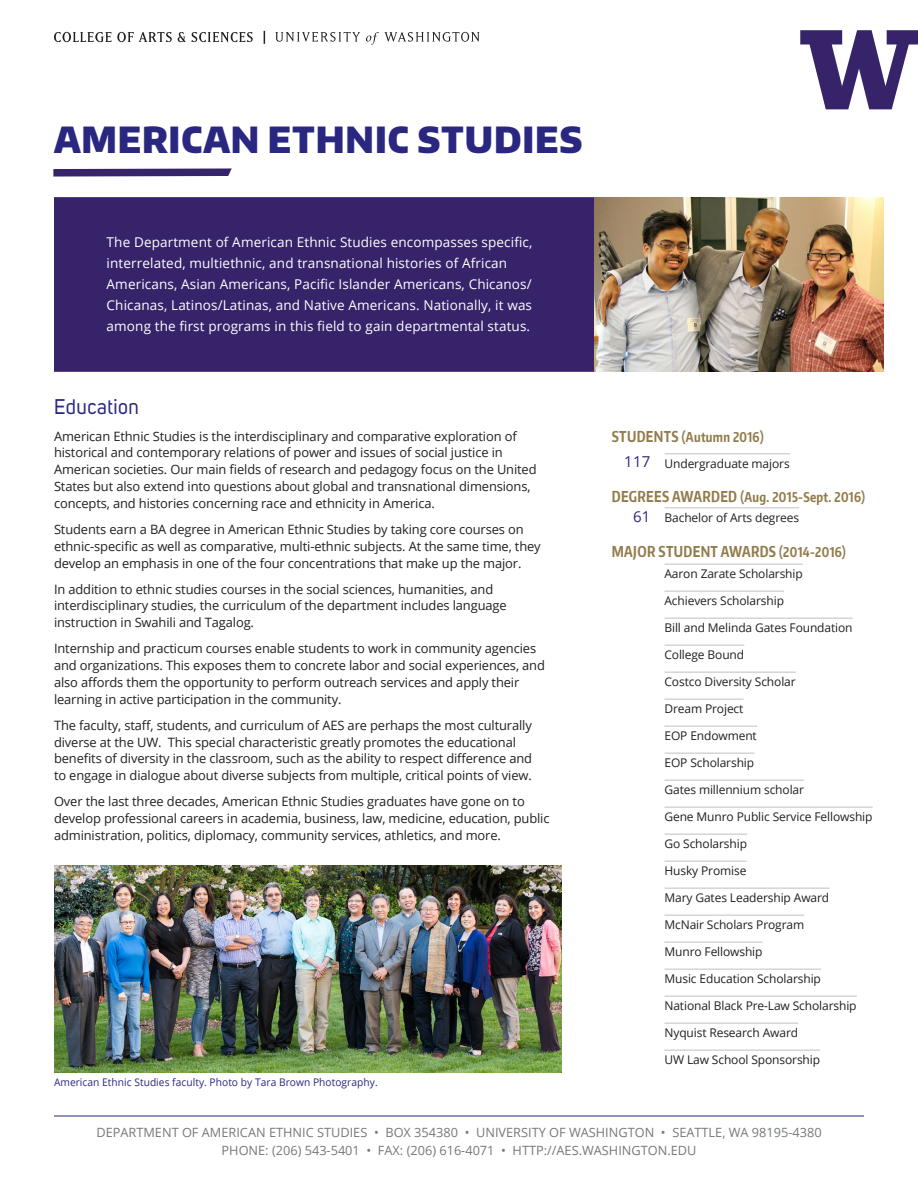
<style>
.page{position:relative;width:918px;height:1188px;background:#fff}
.page>*{position:absolute;margin:0;border:0;box-sizing:border-box;transform-origin:0 0}
.Header_main{font:900 36px "Encode Sans Normal";letter-spacing:.025em;color:#292780;scale:.95 1}
.Header_body{font:21px "Uni Sans";letter-spacing:.025em;color:#292780;scale:.95 1}
.Sidebar_Titles{font:700 15px "Encode Sans Compressed";letter-spacing:.025em;color:#917b4b;scale:.95 1}
.Sidebar_numbers{font:15px "Open Sans";color:#292780}
.Intro_Text{font:13.5px/21px "Open Sans";letter-spacing:.01em;color:#fff}
.Sidebar_Titles-2{font:700 13.5px "Encode Sans Compressed";letter-spacing:.025em;color:#917b4b;scale:.95 1}
.Body_main{font:12.9px/16.8px "Open Sans";letter-spacing:-.01em;color:#231f20}
.Address{font:12.75px "Open Sans";color:#76787b}
.Sidebar_Text{font:12px "Open Sans";letter-spacing:-.01em;color:#231f20}
.t1{font:10.5px "Open Sans";letter-spacing:.005em;color:#292780}
.s1{font-size:15px}
.s2{font-size:13.5px}
</style>
<div class="page">
<hr style="left:54px;top:1116px;width:810px;height:1px;background:#292780">
<img style="left:594px;top:197px;width:289px;height:175px">
<img style="left:54px;top:865px;width:508px;height:208px">
<div style="left:54px;top:197px;width:540px;height:175px;background:#36236a"></div>
<svg style="left:800px;top:30px;width:118px;height:79px"></svg>
<svg style="left:264px;top:31px;width:1px;height:13px"></svg>
<svg style="left:275px;top:32px;width:205px;height:13px"></svg>
<svg style="left:54px;top:32px;width:57px;height:10px"></svg>
<svg style="left:117px;top:32px;width:55px;height:10px"></svg>
<svg style="left:178px;top:32px;width:75px;height:11px"></svg>
<svg style="left:53px;top:168px;width:179px;height:9px;background:#594a84"></svg>
<hr style="left:664px;top:564px;width:139px;height:1px;background:#bfc0c3">
<hr style="left:664px;top:591px;width:120px;height:1px;background:#bfc0c3">
<hr style="left:664px;top:618px;width:189px;height:1px;background:#bfc0c3">
<hr style="left:664px;top:645px;width:80px;height:1px;background:#bfc0c3">
<hr style="left:664px;top:672px;width:132px;height:1px;background:#bfc0c3">
<hr style="left:664px;top:699px;width:80px;height:1px;background:#bfc0c3">
<hr style="left:664px;top:726px;width:93px;height:1px;background:#bfc0c3">
<hr style="left:664px;top:753px;width:90px;height:1px;background:#bfc0c3">
<hr style="left:664px;top:780px;width:140px;height:1px;background:#bfc0c3">
<hr style="left:664px;top:807px;width:209px;height:1px;background:#bfc0c3">
<hr style="left:664px;top:834px;width:83px;height:1px;background:#bfc0c3">
<hr style="left:664px;top:861px;width:83px;height:1px;background:#bfc0c3">
<hr style="left:664px;top:888px;width:165px;height:1px;background:#bfc0c3">
<hr style="left:664px;top:915px;width:140px;height:1px;background:#bfc0c3">
<hr style="left:664px;top:942px;width:99px;height:1px;background:#bfc0c3">
<hr style="left:664px;top:969px;width:157px;height:1px;background:#bfc0c3">
<hr style="left:664px;top:996px;width:193px;height:1px;background:#bfc0c3">
<hr style="left:664px;top:1023px;width:134px;height:1px;background:#bfc0c3">
<hr style="left:664px;top:1050px;width:156px;height:1px;background:#bfc0c3">
<hr style="left:665px;top:454px;width:125px;height:1px;background:#bfc0c3">
<hr style="left:665px;top:508px;width:134px;height:1px;background:#bfc0c3">
<p class="Header_main" style="left:54px;top:115px;width:558px">AMERICAN ETHNIC STUDIES</p>
<p class="Intro_Text" style="left:107px;top:232px;width:427px">The Department of American Ethnic Studies encompasses specific, interrelated, multiethnic, and transnational histories of African Americans, Asian Americans, Pacific Islander Americans, Chicanos/ Chicanas, Latinos/Latinas, and Native Americans. Nationally, it was among the first programs in this field to gain departmental status.</p>
<p class="Header_body" style="left:54px;top:394px;width:91px">Education</p>
<p class="Body_main" style="left:54px;top:427px;width:484px">American Ethnic Studies is the interdisciplinary and comparative exploration of historical and contemporary relations of power and issues of social justice in American societies. Our main fields of research and pedagogy focus on the United States but also extend into questions about global and transnational dimensions, concepts, and histories concerning race and ethnicity in America.</p>
<p class="Body_main" style="left:54px;top:520px;width:488px">Students earn a BA degree in American Ethnic Studies by taking core courses on ethnic-specific as well as comparative, multi-ethnic subjects. At the same time, they develop an emphasis in one of the four concentrations that make up the major.</p>
<p class="Body_main" style="left:54px;top:580px;width:454px">In addition to ethnic studies courses in the social sciences, humanities, and interdisciplinary studies, the curriculum of the department includes language instruction in Swahili and Tagalog.</p>
<p class="Body_main" style="left:54px;top:640px;width:492px">Internship and practicum courses enable students to work in community agencies and organizations. This exposes them to concrete labor and social experiences, and also affords them the opportunity to perform outreach services and apply their learning in active participation in the community.</p>
<p class="Body_main" style="left:54px;top:716px;width:480px">The faculty, staff, students, and curriculum of AES are perhaps the most culturally diverse at the UW. This special characteristic greatly promotes the educational benefits of diversity in the classroom, such as the ability to respect difference and to engage in dialogue about diverse subjects from multiple, critical points of view.</p>
<p class="Body_main" style="left:54px;top:793px;width:497px">Over the last three decades, American Ethnic Studies graduates have gone on to develop professional careers in academia, business, law, medicine, education, public administration, politics, diplomacy, community services, athletics, and more.</p>
<p class="t1" style="left:54px;top:1075px;width:325px">American Ethnic Studies faculty. Photo by Tara Brown Photography.</p>
<p class="Sidebar_Titles-2" style="left:612px;top:428px;width:161px"><span class="s1">STUDENTS</span> (Autumn 2016)</p>
<p class="Sidebar_numbers" style="left:624px;top:451px;width:28px">117</p>
<p class="Sidebar_Text" style="left:665px;top:455px;width:127px">Undergraduate majors</p>
<p class="Sidebar_Titles-2" style="left:612px;top:488px;width:268px"><span class="s1">DEGREES AWARDED</span> (Aug. 2015-Sept. 2016)</p>
<p class="Sidebar_numbers" style="left:633px;top:506px;width:19px">61</p>
<p class="Sidebar_Titles" style="left:612px;top:541px;width:248px">MAJOR STUDENT AWARDS <span class="s2">(2014-2016)</span></p>
<p class="Sidebar_Text" style="left:665px;top:509px;width:136px">Bachelor of Arts degrees</p>
<p class="Sidebar_Text" style="left:664px;top:565px;width:140px">Aaron Zarate Scholarship</p>
<p class="Sidebar_Text" style="left:664px;top:592px;width:121px">Achievers Scholarship</p>
<p class="Sidebar_Text" style="left:664px;top:619px;width:190px">Bill and Melinda Gates Foundation</p>
<p class="Sidebar_Text" style="left:664px;top:646px;width:81px">College Bound</p>
<p class="Sidebar_Text" style="left:664px;top:673px;width:133px">Costco Diversity Scholar</p>
<p class="Sidebar_Text" style="left:664px;top:700px;width:80px">Dream Project</p>
<p class="Sidebar_Text" style="left:664px;top:727px;width:94px">EOP Endowment</p>
<p class="Sidebar_Text" style="left:664px;top:754px;width:91px">EOP Scholarship</p>
<p class="Sidebar_Text" style="left:664px;top:781px;width:141px">Gates millennium scholar</p>
<p class="Sidebar_Text" style="left:664px;top:808px;width:210px">Gene Munro Public Service Fellowship</p>
<p class="Sidebar_Text" style="left:664px;top:835px;width:84px">Go Scholarship</p>
<p class="Sidebar_Text" style="left:664px;top:862px;width:83px">Husky Promise</p>
<p class="Sidebar_Text" style="left:664px;top:889px;width:166px">Mary Gates Leadership Award</p>
<p class="Sidebar_Text" style="left:664px;top:916px;width:141px">McNair Scholars Program</p>
<p class="Sidebar_Text" style="left:664px;top:943px;width:100px">Munro Fellowship</p>
<p class="Sidebar_Text" style="left:664px;top:970px;width:158px">Music Education Scholarship</p>
<p class="Sidebar_Text" style="left:664px;top:997px;width:194px">National Black Pre-Law Scholarship</p>
<p class="Sidebar_Text" style="left:664px;top:1024px;width:135px">Nyquist Research Award</p>
<p class="Sidebar_Text" style="left:664px;top:1051px;width:157px">UW Law School Sponsorship</p>
<p class="Address" style="left:96px;top:1124px;width:727px">DEPARTMENT OF AMERICAN ETHNIC STUDIES • BOX 354380 • UNIVERSITY OF WASHINGTON • SEATTLE, WA 98195-4380</p>
<p class="Address" style="left:222px;top:1142px;width:476px">PHONE: (206) 543-5401 • FAX: (206) 616-4071 • HTTP://AES.WASHINGTON.EDU</p>
</div>
